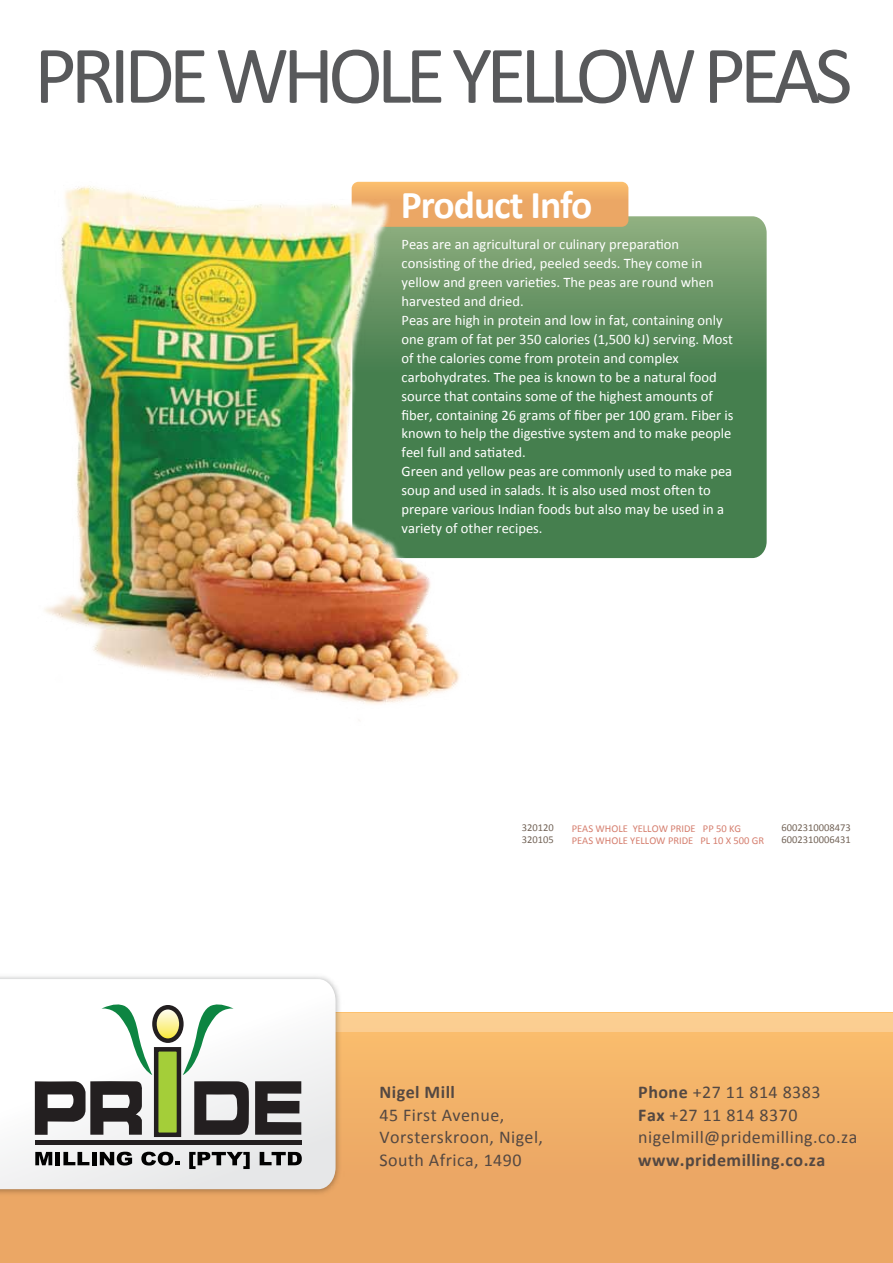
<style>
.page{position:relative;width:893px;height:1263px;background:#fff}
.page>*{position:absolute;margin:0;border:0;box-sizing:border-box;transform-origin:0 0}
.t1{font:82.8px "Calibri";letter-spacing:-.075em;color:#58595b}
.t2{font:700 39.6px "Calibri";letter-spacing:-.025em;color:#fff}
.t3{font:18px/22.5px "Calibri";letter-spacing:.025em;color:#544842}
.t4{font:700 18px "Calibri";letter-spacing:.025em;color:#544842}
.t5{font:14.55px/18.9px "Calibri";color:#fff}
.t6{font:10.5px/12px "Calibri";color:#d57e6e}
.t7{font:10.5px/12px "Calibri";color:#736458}
.s1{font-weight:700}
</style>
<div class="page">
<svg style="left:564px;top:216px;width:203px;height:342px;background:#568959"></svg>
<svg style="left:564px;top:182px;width:64px;height:45px;background:#edac67"></svg>
<div style="left:0;top:1012px;width:893px;height:251px;background:linear-gradient(to bottom,#f9bc6c,#e8a263)"></div>
<div style="left:0;top:1012px;width:893px;height:19px;background:#fbce91"></div>
<img style="left:0;top:976px;width:345px;height:222px">
<svg style="left:0;top:979px;width:336px;height:210px"></svg>
<svg style="left:101px;top:1003px;width:133px;height:72px"></svg>
<div style="left:154px;top:1047px;width:27px;height:90px;background:#a4ce39;border:4px solid #231f20"></div>
<svg style="left:35px;top:1081px;width:108px;height:54px"></svg>
<svg style="left:194px;top:1081px;width:55px;height:54px"></svg>
<svg style="left:255px;top:1081px;width:46px;height:54px;background:#535051"></svg>
<div style="left:35px;top:1140px;width:266px;height:5px;background:#231f20"></div>
<svg style="left:35px;top:1152px;width:17px;height:13px"></svg>
<div style="left:55px;top:1152px;width:5px;height:13px;background:#010101"></div>
<svg style="left:63px;top:1152px;width:26px;height:13px"></svg>
<hr style="left:92px;top:1152px;width:4px;height:13px;background:#010101">
<svg style="left:100px;top:1152px;width:32px;height:13px"></svg>
<svg style="left:141px;top:1152px;width:39px;height:13px"></svg>
<svg style="left:189px;top:1152px;width:61px;height:17px"></svg>
<svg style="left:260px;top:1152px;width:42px;height:13px"></svg>
<img style="left:44px;top:181px;width:520px;height:524px">
<h1 class="t1" style="left:34px;top:23px;width:820px">PRIDE WHOLE YELLOW PEAS</h1>
<h2 class="t2" style="left:401px;top:180px;width:193px">Product Info</h2>
<p class="t5" style="left:402px;top:235px;width:333px">Peas are an agricultural or culinary preparation consisting of the dried, peeled seeds. They come in yellow and green varieties. The peas are round when harvested and dried.<br>Peas are high in protein and low in fat, containing only one gram of fat per 350 calories (1,500 kJ) serving. Most of the calories come from protein and complex carbohydrates. The pea is known to be a natural food source that contains some of the highest amounts of fiber, containing 26 grams of fiber per 100 gram. Fiber is known to help the digestive system and to make people feel full and satiated.<br>Green and yellow peas are commonly used to make pea soup and used in salads. It is also used most often to prepare various Indian foods but also may be used in a variety of other recipes.</p>
<p class="t7" style="left:522px;top:822px;width:33px">320120<br>320105</p>
<p class="t6" style="left:572px;top:823px;width:194px">PEAS WHOLE YELLOW PRIDE PP 50 KG<br>PEAS WHOLE YELLOW PRIDE PL 10 X 500 GR</p>
<p class="t7" style="left:781px;top:822px;width:71px">6002310008473<br>6002310006431</p>
<p class="t4" style="left:380px;top:1081px;width:77px">Nigel Mill</p>
<p class="t3" style="left:380px;top:1103px;width:165px">45 First Avenue,<br>Vorsterskroon, Nigel,<br>South Africa, 1490</p>
<p class="t3" style="left:638px;top:1081px;width:221px"><span class="s1">Phone</span> +27 11 814 8383<br><span class="s1">Fax</span> +27 11 814 8370 nigelmill@pridemilling.co.za</p>
<p class="t4" style="left:638px;top:1148px;width:189px">www.pridemilling.co.za</p>
</div>
